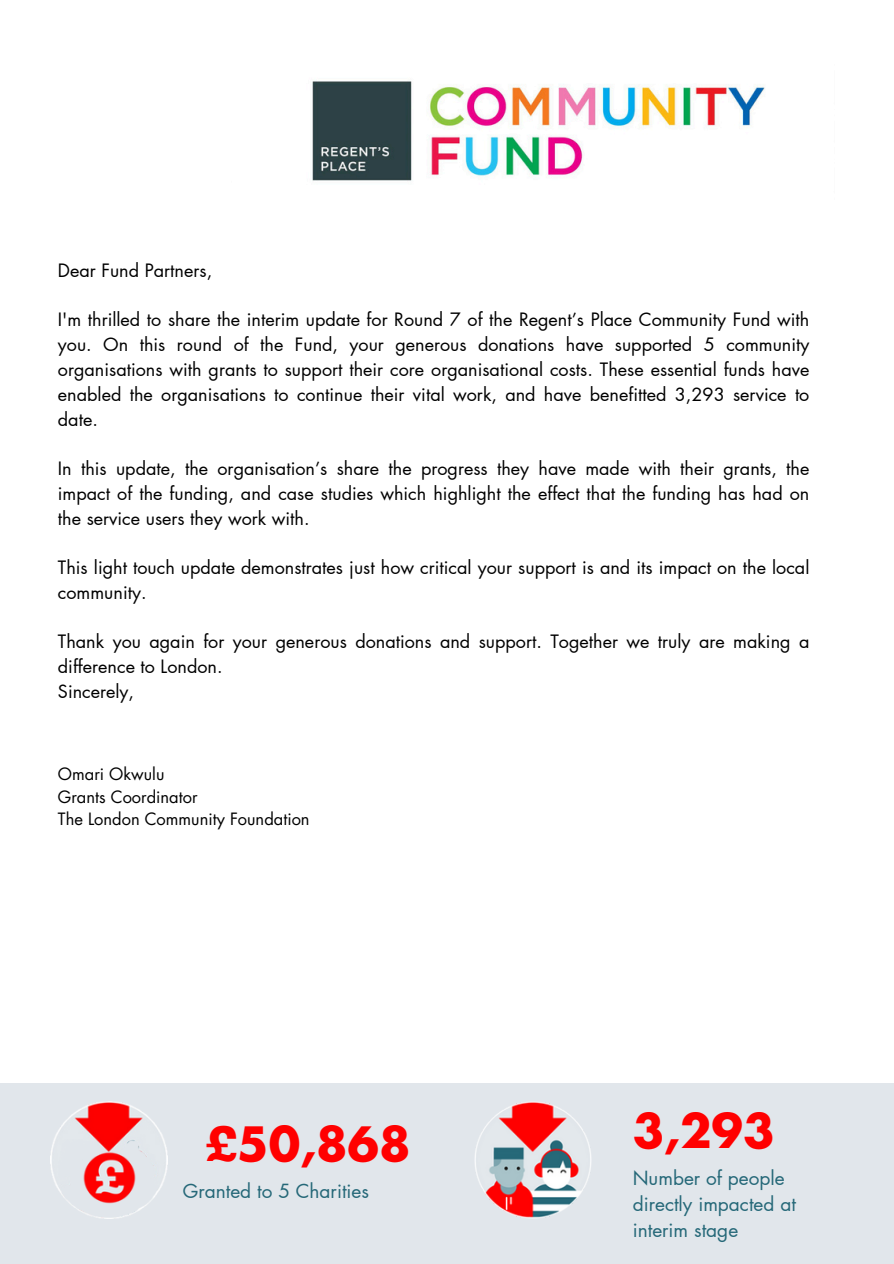
<style>
.page{position:relative;width:894px;height:1264px;background:#fff}
.page>*{position:absolute;margin:0;border:0;box-sizing:border-box;transform-origin:0 0}
.t1{font:700 45.9px "Futura Std";color:#f00}
.t2{font:19.05px/25.8px "Futura LT Pro";color:#256878}
.t3{font:18px/24.8px "Futura LT Pro";color:#000;text-align:justify}
.t4{font:16.5px "Futura Std";color:#000}
</style>
<div class="page">
<img style="left:312px;top:81px;width:453px;height:100px">
<img style="left:474px;top:1101px;width:117px;height:117px">
<img style="left:51px;top:1101px;width:117px;height:117px">
<img style="left:70px;top:1138px;width:79px;height:79px">
<p class="t3" style="left:58px;top:259px;width:156px">Dear Fund Partners,</p>
<h1 class="t3" style="left:58px;top:308px;width:752px">I'm thrilled to share the interim update for Round 7 of the Regent’s Place Community Fund with you. On this round of the Fund, your generous donations have supported 5 community organisations with grants to support their core organisational costs. These essential funds have enabled the organisations to continue their vital work, and have benefitted 3,293 service to date.</h1>
<h1 class="t3" style="left:58px;top:457px;width:752px">In this update, the organisation’s share the progress they have made with their grants, the impact of the funding, and case studies which highlight the effect that the funding has had on the service users they work with.</h1>
<h1 class="t3" style="left:58px;top:556px;width:752px">This light touch update demonstrates just how critical your support is and its impact on the local community.</h1>
<h1 class="t3" style="left:58px;top:630px;width:752px;text-align:left">Thank you again for your generous donations and support. Together we truly are making a difference to London.<br>Sincerely,</h1>
<p class="t4" style="left:58px;top:766px;width:108px">Omari Okwulu</p>
<p class="t4" style="left:58px;top:789px;width:141px">Grants Coordinator</p>
<h1 class="t4" style="left:58px;top:811px;width:253px">The London Community Foundation</h1>
<h1 class="t1" style="left:206px;top:1123px;width:206px">£50,868</h1>
<h1 class="t2" style="left:183px;top:1179px;width:188px">Granted to 5 Charities</h1>
<p class="t1" style="left:632px;top:1110px;width:143px">3,293</p>
<p class="t2" style="left:632px;top:1166px;width:165px">Number of people directly impacted at interim stage</p>
</div>
